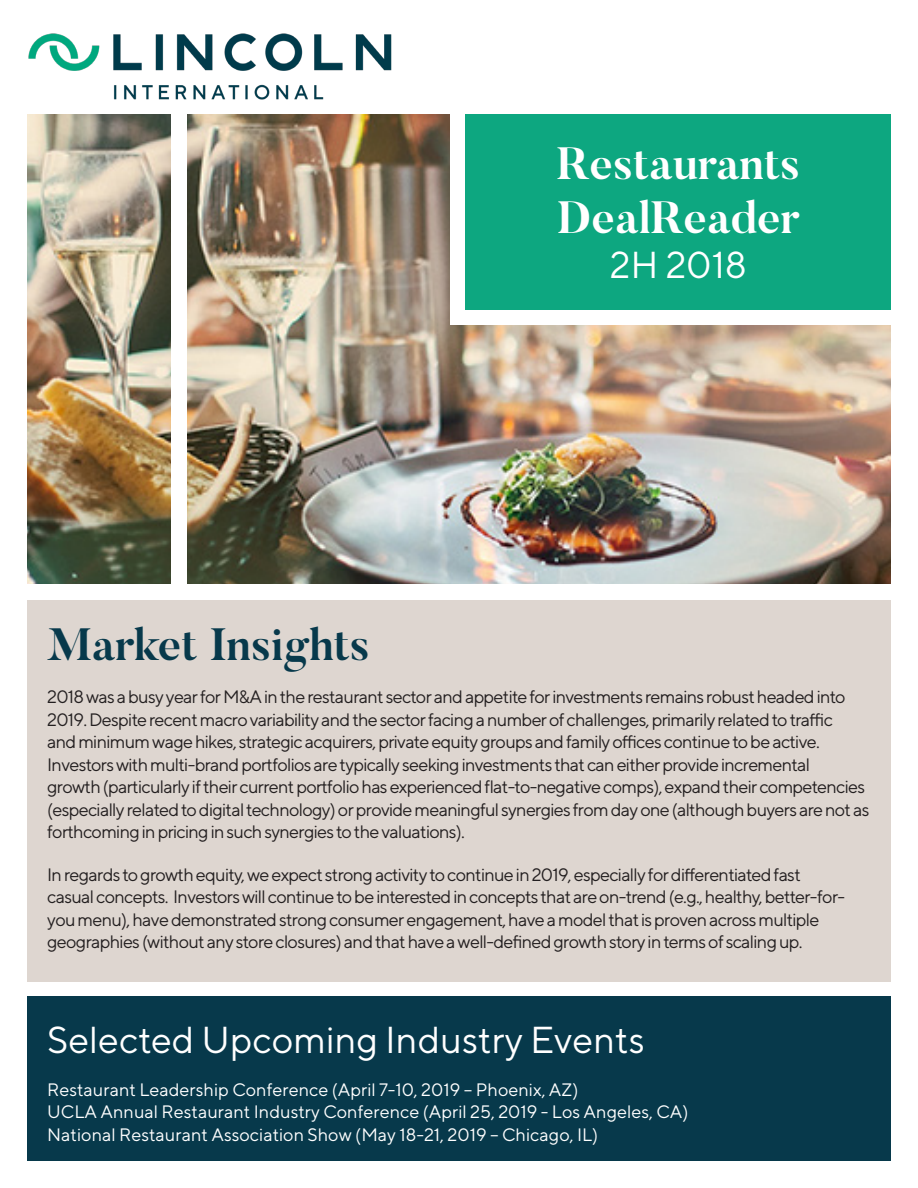
<style>
.page{position:relative;width:918px;height:1188px;background:#fff}
.page>*{position:absolute;margin:0;border:0;box-sizing:border-box;transform-origin:0 0}
.A5-Master_Header_Te{font:700 45px/54px "Butler";color:#fff}
.A9-Master_TOC_Heade{font:700 45px "Butler";color:#07394b}
.A5-Master_TOC_Text{font:37.5px "TT Norms";color:#fff}
.A5-Master_Qtr_Text{font:37.5px "TT Norms";color:#fff}
.A9-Master_TOC_Text{font:18px/22.5px "TT Norms";letter-spacing:-.04em;color:#231f20}
.A5-Master_TOC_Text-2{font:18px/22.5px "TT Norms";color:#fff}
</style>
<div class="page">
<img style="left:27px;top:115px;width:864px;height:469px">
<div style="left:172px;top:107px;width:15px;height:486px;background:#fff"></div>
<div style="left:451px;top:107px;width:440px;height:218px;background:#fff"></div>
<img style="left:28px;top:33px;width:364px;height:67px">
<div style="left:27px;top:997px;width:864px;height:164px;background:#07394b"></div>
<div style="left:27px;top:600px;width:864px;height:382px;background:#ded6d0"></div>
<div style="left:466px;top:115px;width:425px;height:195px;background:#0da780"></div>
<p class="A5-Master_Header_Te" style="left:557px;top:137px;width:245px">Restaurants<br>DealReader</p>
<p class="A5-Master_Qtr_Text" style="left:610px;top:242px;width:139px">2H 2018</p>
<p class="A9-Master_TOC_Heade" style="left:47px;top:616px;width:324px">Market Insights</p>
<p class="A9-Master_TOC_Text" style="left:47px;top:685px;width:824px">2018 was a busy year for M&amp;A in the restaurant sector and appetite for investments remains robust headed into 2019. Despite recent macro variability and the sector facing a number of challenges, primarily related to traffic<br>and minimum wage hikes, strategic acquirers, private equity groups and family offices continue to be active.<br>Investors with multi-brand portfolios are typically seeking investments that can either provide incremental<br>growth (particularly if their current portfolio has experienced flat-to-negative comps), expand their competencies (especially related to digital technology) or provide meaningful synergies from day one (although buyers are not as forthcoming in pricing in such synergies to the valuations).</p>
<p class="A9-Master_TOC_Text" style="left:47px;top:863px;width:799px">In regards to growth equity, we expect strong activity to continue in 2019, especially for differentiated fast casual concepts. Investors will continue to be interested in concepts that are on-trend (e.g., healthy, better-for&shy;you menu), have demonstrated strong consumer engagement, have a model that is proven across multiple geographies (without any store closures) and that have a well-defined growth story in terms of scaling up.</p>
<p class="A5-Master_TOC_Text" style="left:47px;top:1017px;width:599px">Selected Upcoming Industry Events</p>
<p class="A5-Master_TOC_Text-2" style="left:47px;top:1078px;width:643px">Restaurant Leadership Conference (April 7-10, 2019 – Phoenix, AZ)<br>UCLA Annual Restaurant Industry Conference (April 25, 2019 - Los Angeles, CA)<br>National Restaurant Association Show (May 18-21, 2019 – Chicago, IL)</p>
</div>
